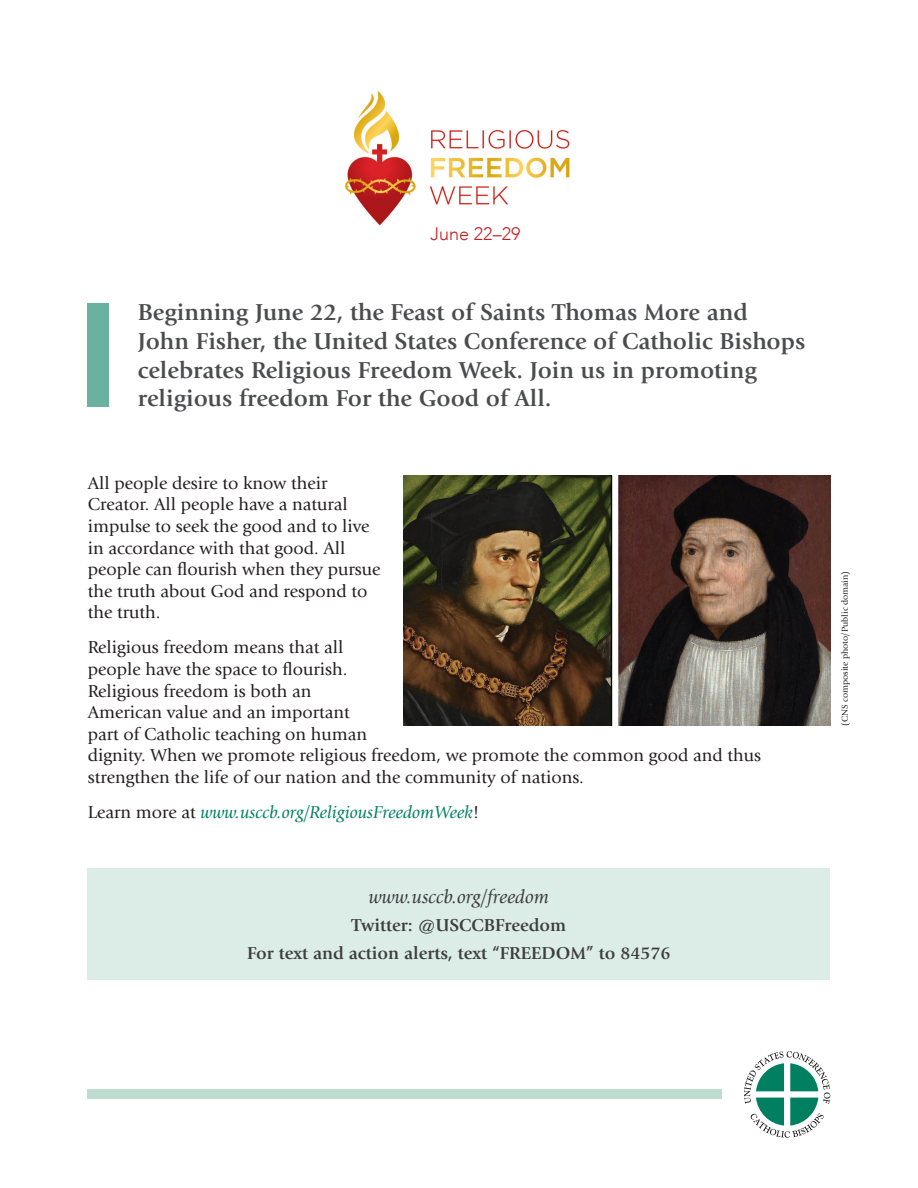
<style>
.page{position:relative;width:918px;height:1188px;background:#fff}
.page>*{position:absolute;margin:0;border:0;box-sizing:border-box;transform-origin:0 0}
.t1{font:700 24px/28.8px "Giovanni Std";color:#4b4c4d}
.t2{font:italic 19.5px "Giovanni Std";color:#3e3e3f}
.t3{font:18px/21.6px "Giovanni Std";color:#231f20}
.t4{font:700 18px/28.3px "Giovanni Std";color:#3e3e3f;text-align:center}
.t5{font:italic 18px "Giovanni Std";color:#008061}
.t6{font:300 18px "Avenir";color:#c41e22}
.t7{font:9px "Giovanni Std";color:#231f20}
.s1{font-style:normal;color:#231f20}
</style>
<div class="page">
<svg style="left:744px;top:1051px;width:86px;height:87px"></svg>
<div style="left:88px;top:1090px;width:634px;height:9px;background:#beddd1"></div>
<img style="left:403px;top:476px;width:427px;height:250px">
<img style="left:345px;top:91px;width:225px;height:135px">
<div style="left:88px;top:303px;width:21px;height:103px;background:#6bb1a1"></div>
<div style="left:88px;top:868px;width:742px;height:112px;background:#dcece7"></div>
<p class="t6" style="left:431px;top:224px;width:91px">June 22–29</p>
<h1 class="t1" style="left:138px;top:298px;width:669px">Beginning June 22, the Feast of Saints Thomas More and<br>John Fisher, the United States Conference of Catholic Bishops celebrates Religious Freedom Week. Join us in promoting religious freedom For the Good of All.</h1>
<p class="t3" style="left:88px;top:472px;width:294px">All people desire to know their<br>Creator. All people have a natural impulse to seek the good and to live in accordance with that good. All people can flourish when they pursue the truth about God and respond to the truth.</p>
<p class="t3" style="left:88px;top:637px;width:675px">Religious freedom means that all<br>people have the space to flourish.<br>Religious freedom is both an<br>American value and an important<br>part of Catholic teaching on human<br>dignity. When we promote religious freedom, we promote the common good and thus strengthen the life of our nation and the community of nations.</p>
<p class="t5" style="left:88px;top:802px;width:393px"><span class="s1">Learn more at</span> www.usccb.org/ReligiousFreedomWeek<span class="s1">!</span></p>
<p class="t2" style="left:369px;top:885px;width:181px">www.usccb.org/freedom</p>
<p class="t4" style="left:247px;top:911px;width:425px">Twitter: @USCCBFreedom<br>For text and action alerts, text “FREEDOM” to 84576</p>
<p class="t7" style="left:840px;top:726px;width:156px;rotate:-90deg">(CNS composite photo/Public domain)</p>
</div>
